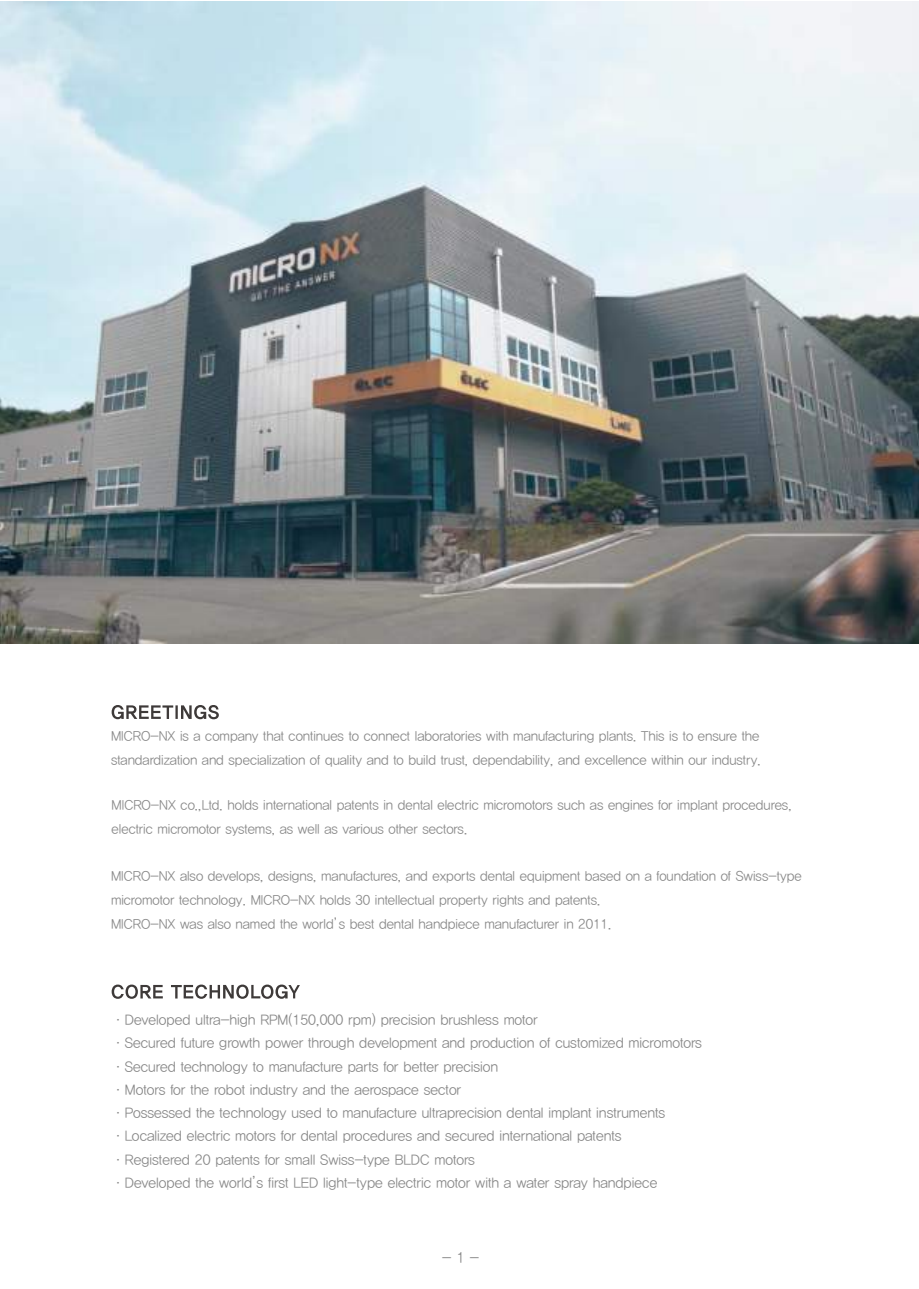
<style>
.page{position:relative;width:919px;height:1289px;background:#fff}
.page>*{position:absolute;margin:0;border:0;box-sizing:border-box;transform-origin:0 0}
.t1{font:15px "YDIYGO320";color:#888}
.t2{font:14.25px/23.2px "YDIYGO320";color:#888}
.t3{font:13.5px/24px "YDIYGO320";color:#888}
</style>
<div class="page">
<img style="left:0;top:2px;width:918px;height:642px">
<svg style="left:112px;top:705px;width:107px;height:14px"></svg>
<svg style="left:112px;top:984px;width:188px;height:14px"></svg>
<p class="t3" style="left:111px;top:724px;width:651px">MICRO-NX is a company that continues to connect laboratories with manufacturing plants. This is to ensure the standardization and specialization of quality and to build trust, dependability, and excellence within our industry.</p>
<p class="t3" style="left:112px;top:793px;width:681px">MICRO-NX co.,Ltd. holds international patents in dental electric micromotors such as engines for implant procedures, electric micromotor systems, as well as various other sectors.</p>
<p class="t3" style="left:111px;top:864px;width:692px">MICRO-NX also develops, designs, manufactures, and exports dental equipment based on a foundation of Swiss-type micromotor technology. MICRO-NX holds 30 intellectual property rights and patents.<br>MICRO-NX was also named the world’s best dental handpiece manufacturer in 2011.</p>
<p class="t2" style="left:111px;top:1008px;width:592px">·Developed ultra-high RPM(150,000 rpm) precision brushless motor<br>·Secured future growth power through development and production of customized micromotors ·Secured technology to manufacture parts for better precision<br>·Motors for the robot industry and the aerospace sector<br>·Possessed the technology used to manufacture ultraprecision dental implant instruments ·Localized electric motors for dental procedures and secured international patents ·Registered 20 patents for small Swiss-type BLDC motors<br>·Developed the world’s first LED light-type electric motor with a water spray handpiece</p>
<p class="t1" style="left:442px;top:1248px;width:38px">- 1 -</p>
</div>
